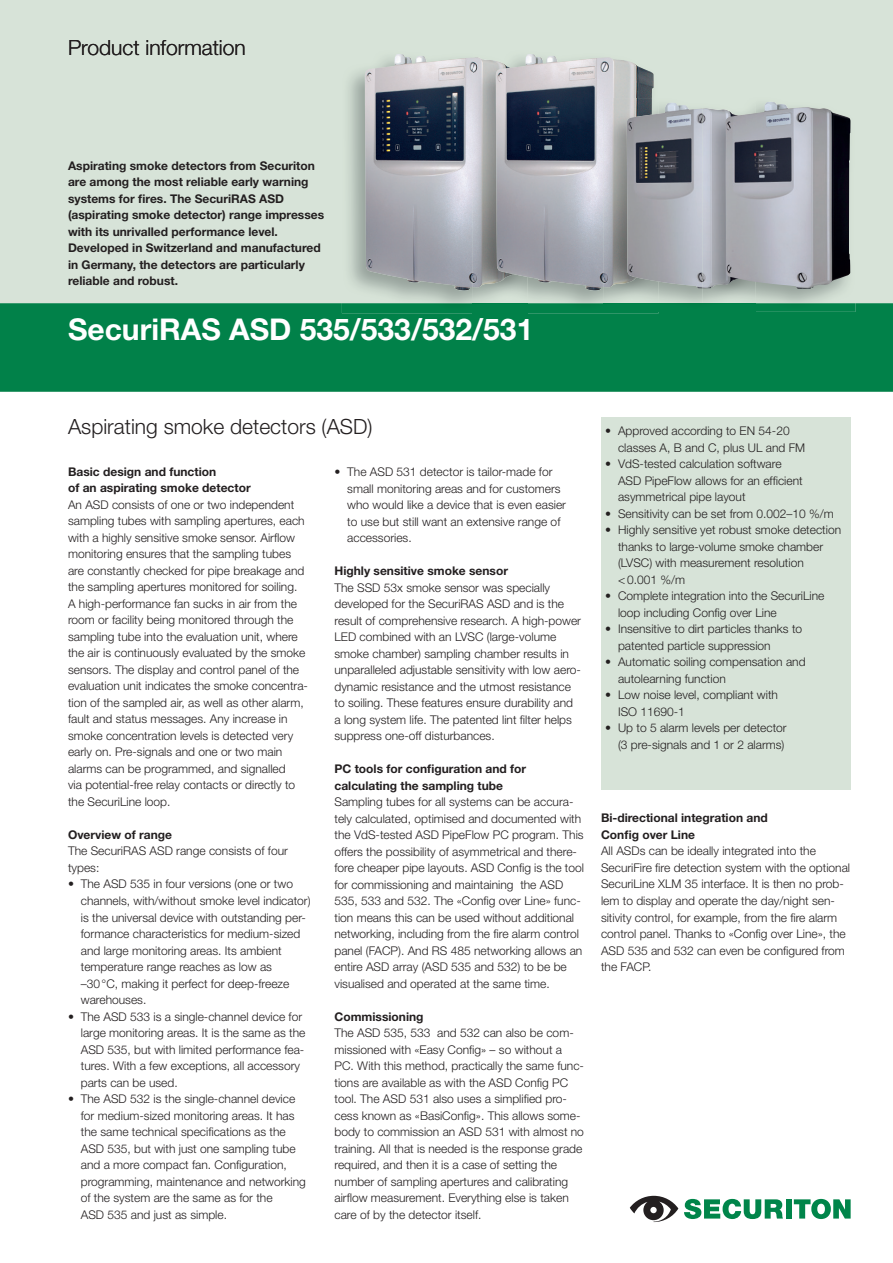
<style>
.page{position:relative;width:893px;height:1263px;background:#fff}
.page>*{position:absolute;margin:0;border:0;box-sizing:border-box;transform-origin:0 0}
.t1{font:700 30px "Helvetica Neue";color:#fff}
.t2{font:300 21px "Helvetica Neue";color:#231f20}
.t3{font:300 12px/16.5px "Helvetica Neue";color:#231f20}
.t4{font:700 12px/16.5px "Helvetica Neue";color:#231f20}
</style>
<div class="page">
<svg style="left:684px;top:1199px;width:99px;height:20px"></svg>
<div style="left:786px;top:1199px;width:6px;height:19px;background:#00854a"></div>
<svg style="left:794px;top:1199px;width:57px;height:20px"></svg>
<svg style="left:630px;top:1196px;width:48px;height:26px"></svg>
<div style="left:601px;top:417px;width:249px;height:372px;background:#d7e3d8"></div>
<div style="left:0;top:0;width:893px;height:392px;background:#d7e3d8"></div>
<div style="left:0;top:303px;width:893px;height:89px;background:#018149"></div>
<img style="left:342px;top:57px;width:317px;height:256px">
<img style="left:365px;top:54px;width:108px;height:237px">
<img style="left:473px;top:287px;width:55px;height:26px">
<img style="left:473px;top:57px;width:23px;height:230px">
<img style="left:496px;top:54px;width:105px;height:237px">
<img style="left:604px;top:97px;width:251px;height:215px">
<img style="left:604px;top:98px;width:48px;height:189px">
<img style="left:627px;top:103px;width:75px;height:185px">
<img style="left:702px;top:98px;width:54px;height:213px">
<img style="left:702px;top:108px;width:23px;height:180px">
<img style="left:725px;top:102px;width:125px;height:187px">
<h2 class="t2" style="left:68px;top:35px;width:179px">Product information</h2>
<p class="t4" style="left:68px;top:157px;width:258px">Aspirating smoke detectors from Securiton are among the most reliable early warning systems for fires. The SecuriRAS ASD (aspirating smoke detector) range impresses with its unrivalled performance level.<br>Developed in Switzerland and manufactured in Germany, the detectors are particularly reliable and robust.</p>
<h1 class="t1" style="left:68px;top:310px;width:467px">SecuriRAS ASD 535/533/532/531</h1>
<h2 class="t2" style="left:68px;top:413px;width:306px">Aspirating smoke detectors (ASD)</h2>
<p class="t3" style="left:618px;top:422px;width:189px;text-indent:-13px">• Approved according to EN 54-20 classes A, B and C, plus UL and FM</p>
<p class="t3" style="left:618px;top:455px;width:186px;text-indent:-13px">• VdS-tested calculation software<br>ASD PipeFlow allows for an efficient asymmetrical pipe layout</p>
<p class="t3" style="left:605px;top:505px;width:230px">• Sensitivity can be set from 0.002–10 %/m</p>
<p class="t3" style="left:618px;top:521px;width:225px;text-indent:-13px">• Highly sensitive yet robust smoke detection thanks to large-volume smoke chamber (LVSC) with measurement resolution<br>&lt; 0.001 %/m</p>
<p class="t3" style="left:618px;top:587px;width:208px;text-indent:-13px">• Complete integration into the SecuriLine loop including Config over Line</p>
<p class="t3" style="left:618px;top:620px;width:186px;text-indent:-13px">• Insensitive to dirt particles thanks to patented particle suppression</p>
<p class="t3" style="left:618px;top:653px;width:189px;text-indent:-13px">• Automatic soiling compensation and autolearning function</p>
<p class="t3" style="left:618px;top:686px;width:162px;text-indent:-13px">• Low noise level, compliant with<br>ISO 11690-1</p>
<p class="t3" style="left:605px;top:719px;width:183px;text-align:right">• Up to 5 alarm levels per detector (3 pre-signals and 1 or 2 alarms)</p>
<p class="t3" style="left:347px;top:463px;width:220px;text-indent:-13px">• The ASD 531 detector is tailor-made for small monitoring areas and for customers who would like a device that is even easier to use but still want an extensive range of accessories.</p>
<p class="t4" style="left:334px;top:562px;width:175px">Highly sensitive smoke sensor</p>
<p class="t3" style="left:334px;top:579px;width:248px">The SSD 53x smoke sensor was specially developed for the SecuriRAS ASD and is the result of comprehensive research. A high-power LED combined with an LVSC (large-volume smoke chamber) sampling chamber results in unparalleled adjustable sensitivity with low aero&shy;dynamic resistance and the utmost resistance to soiling. These features ensure durability and a long system life. The patented lint filter helps suppress one-off disturbances.</p>
<p class="t4" style="left:334px;top:760px;width:193px">PC tools for configuration and for calculating the sampling tube</p>
<p class="t3" style="left:334px;top:793px;width:251px">Sampling tubes for all systems can be accura&shy;tely calculated, optimised and documented with the VdS-tested ASD PipeFlow PC program. This offers the possibility of asymmetrical and there&shy;fore cheaper pipe layouts. ASD Config is the tool for commissioning and maintaining the ASD 535, 533 and 532. The «Config over Line» func&shy;tion means this can be used without additional networking, including from the fire alarm control panel (FACP). And RS 485 networking allows an entire ASD array (ASD 535 and 532) to be be visualised and operated at the same time.</p>
<p class="t4" style="left:334px;top:1008px;width:91px">Commissioning</p>
<p class="t3" style="left:334px;top:1024px;width:251px">The ASD 535, 533 and 532 can also be com&shy;missioned with «Easy Config» – so without a PC. With this method, practically the same func&shy;tions are available as with the ASD Config PC tool. The ASD 531 also uses a simplified pro&shy;cess known as «BasiConfig». This allows some&shy;body to commission an ASD 531 with almost no training. All that is needed is the response grade required, and then it is a case of setting the number of sampling apertures and calibrating airflow measurement. Everything else is taken care of by the detector itself.</p>
<p class="t4" style="left:68px;top:463px;width:184px">Basic design and function<br>of an aspirating smoke detector</p>
<p class="t3" style="left:68px;top:496px;width:242px">An ASD consists of one or two independent sampling tubes with sampling apertures, each with a highly sensitive smoke sensor. Airflow monitoring ensures that the sampling tubes are constantly checked for pipe breakage and the sampling apertures monitored for soiling.<br>A high-performance fan sucks in air from the room or facility being monitored through the sampling tube into the evaluation unit, where the air is continuously evaluated by the smoke sensors. The display and control panel of the evaluation unit indicates the smoke concentra&shy;tion of the sampled air, as well as other alarm, fault and status messages. Any increase in smoke concentration levels is detected very early on. Pre-signals and one or two main alarms can be programmed, and signalled<br>via potential-free relay contacts or directly to the SecuriLine loop.</p>
<p class="t4" style="left:68px;top:826px;width:106px">Overview of range</p>
<p class="t3" style="left:68px;top:843px;width:221px">The SecuriRAS ASD range consists of four types:</p>
<p class="t3" style="left:81px;top:876px;width:231px;text-indent:-13px">• The ASD 535 in four versions (one or two channels, with/without smoke level indicator) is the universal device with outstanding per&shy;formance characteristics for medium-sized and large monitoring areas. Its ambient temperature range reaches as low as<br>–30 °C, making it perfect for deep-freeze warehouses.</p>
<p class="t3" style="left:81px;top:1008px;width:226px;text-indent:-13px">• The ASD 533 is a single-channel device for large monitoring areas. It is the same as the ASD 535, but with limited performance fea&shy;tures. With a few exceptions, all accessory parts can be used.</p>
<p class="t3" style="left:81px;top:1090px;width:227px;text-indent:-13px">• The ASD 532 is the single-channel device for medium-sized monitoring areas. It has the same technical specifications as the ASD 535, but with just one sampling tube and a more compact fan. Configuration, programming, maintenance and networking of the system are the same as for the<br>ASD 535 and just as simple.</p>
<p class="t4" style="left:601px;top:810px;width:168px">Bi-directional integration and<br>Config over Line</p>
<p class="t3" style="left:601px;top:843px;width:251px">All ASDs can be ideally integrated into the SecuriFire fire detection system with the optional SecuriLine XLM 35 interface. It is then no prob&shy;lem to display and operate the day/night sen&shy;sitivity control, for example, from the fire alarm control panel. Thanks to «Config over Line», the ASD 535 and 532 can even be configured from the FACP.</p>
</div>
